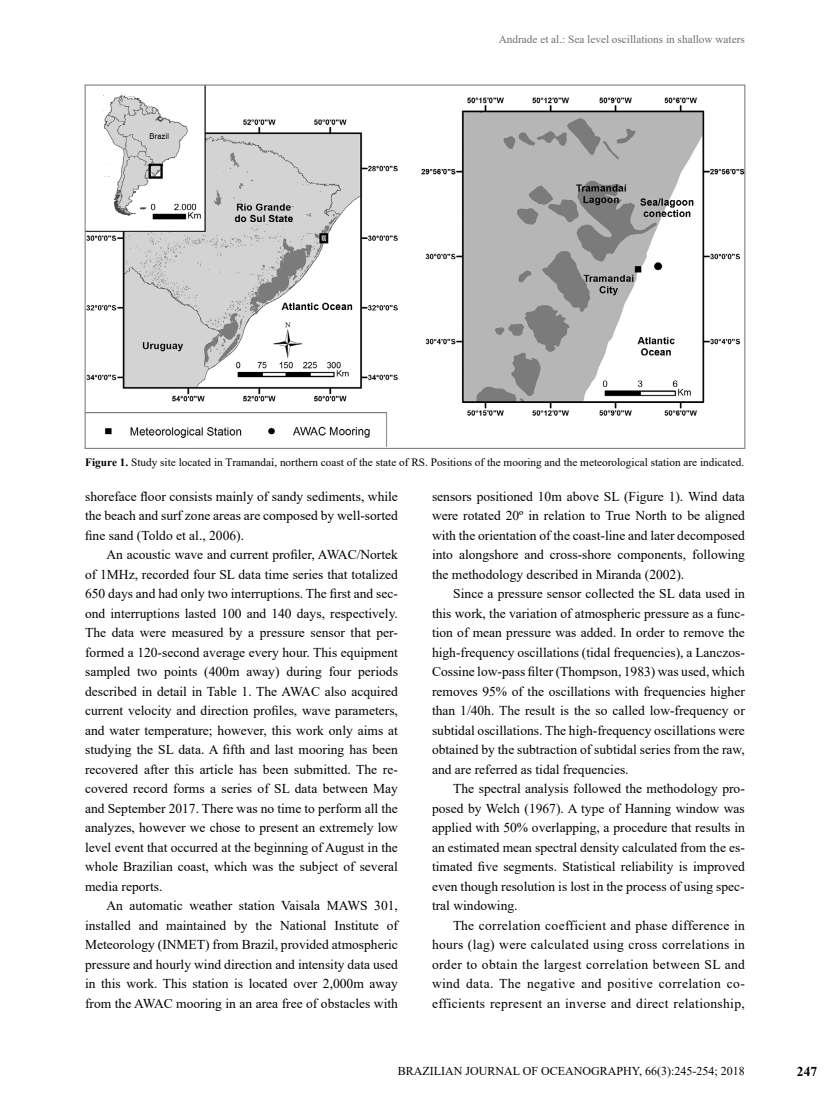
<style>
.page{position:relative;width:830px;height:1106px;background:#fff}
.page>*{position:absolute;margin:0;border:0;box-sizing:border-box;transform-origin:0 0}
.t1{font:13.5px/19.5px "Times New Roman";color:#000;text-align:justify}
.t2{font:700 13.5px "Times New Roman";color:#000}
.t3{font:12px "Times New Roman";color:#000}
.t4{font:11.25px "Times New Roman";color:#000}
.t5{font:11.25px "Times New Roman";color:#6d6e71}
.s1{font-weight:700}
</style>
<div class="page">
<img style="left:86px;top:86px;width:657px;height:360px">
<p class="t5" style="left:498px;top:31px;width:247px">Andrade et al.: Sea level oscillations in shallow waters</p>
<p class="t4" style="left:85px;top:454px;width:660px"><span class="s1">Figure 1.</span> Study site located in Tramandaí, northern coast of the state of RS. Positions of the mooring and the meteorological station are indicated.</p>
<p class="t1" style="left:85px;top:486px;width:314px">shoreface floor consists mainly of sandy sediments, while the beach and surf zone areas are composed by well-sorted fine sand (Toldo et al., 2006).</p>
<p class="t1" style="left:85px;top:544px;width:314px;text-indent:21px">An acoustic wave and current profiler, AWAC/Nortek of 1MHz, recorded four SL data time series that totalized 650 days and had only two interruptions. The first and sec&shy;ond interruptions lasted 100 and 140 days, respectively.<br>The data were measured by a pressure sensor that per&shy;formed a 120-second average every hour. This equipment sampled two points (400m away) during four periods described in detail in Table 1. The AWAC also acquired current velocity and direction profiles, wave parameters, and water temperature; however, this work only aims at studying the SL data. A fifth and last mooring has been recovered after this article has been submitted. The re&shy;covered record forms a series of SL data between May and September 2017. There was no time to perform all the analyzes, however we chose to present an extremely low level event that occurred at the beginning of August in the whole Brazilian coast, which was the subject of several media reports.</p>
<p class="t1" style="left:85px;top:895px;width:314px;text-indent:21px">An automatic weather station Vaisala MAWS 301, installed and maintained by the National Institute of Meteorology (INMET) from Brazil, provided atmospheric pressure and hourly wind direction and intensity data used in this work. This station is located over 2,000m away from the AWAC mooring in an area free of obstacles with</p>
<p class="t1" style="left:432px;top:486px;width:314px">sensors positioned 10m above SL (Figure 1). Wind data were rotated 20º in relation to True North to be aligned with the orientation of the coast-line and later decomposed into alongshore and cross-shore components, following the methodology described in Miranda (2002).</p>
<p class="t1" style="left:432px;top:583px;width:314px;text-indent:21px">Since a pressure sensor collected the SL data used in this work, the variation of atmospheric pressure as a func&shy;tion of mean pressure was added. In order to remove the high-frequency oscillations (tidal frequencies), a Lanczos-Cossine low-pass filter (Thompson, 1983) was used, which removes 95% of the oscillations with frequencies higher than 1/40h. The result is the so called low-frequency or subtidal oscillations. The high-frequency oscillations were obtained by the subtraction of subtidal series from the raw, and are referred as tidal frequencies.</p>
<p class="t1" style="left:432px;top:778px;width:314px;text-indent:21px">The spectral analysis followed the methodology pro&shy;posed by Welch (1967). A type of Hanning window was applied with 50% overlapping, a procedure that results in an estimated mean spectral density calculated from the es&shy;timated five segments. Statistical reliability is improved even though resolution is lost in the process of using spec&shy;tral windowing.</p>
<p class="t1" style="left:432px;top:914px;width:314px;text-indent:21px">The correlation coefficient and phase difference in hours (lag) were calculated using cross correlations in order to obtain the largest correlation between SL and wind data. The negative and positive correlation co&shy;efficients represent an inverse and direct relationship,</p>
<p class="t3" style="left:397px;top:1063px;width:348px">BRAZILIAN JOURNAL OF OCEANOGRAPHY, 66(3):245-254; 2018</p>
<p class="t2" style="left:796px;top:1062px;width:22px">247</p>
</div>
